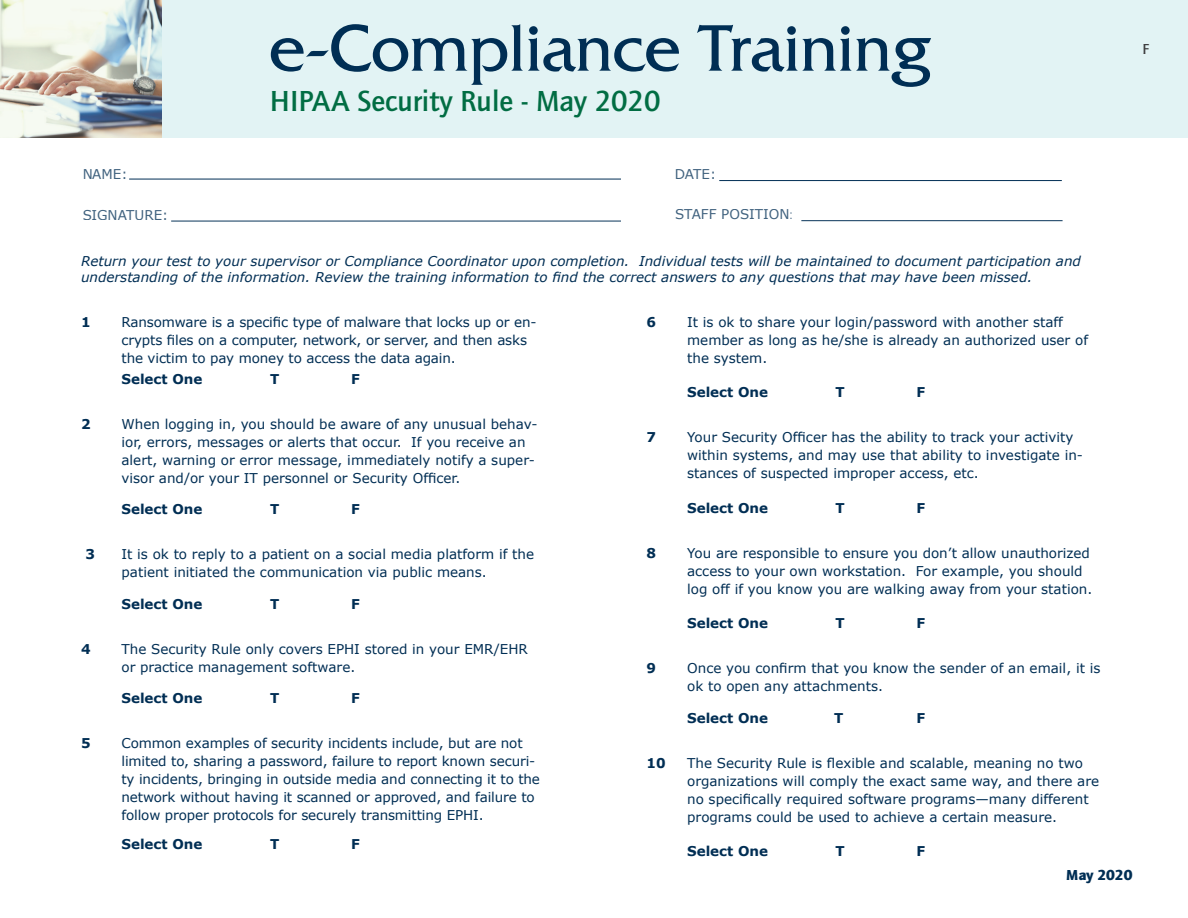
<style>
.page{position:relative;width:1188px;height:918px;background:#fff}
.page>*{position:absolute;margin:0;border:0;box-sizing:border-box;transform-origin:0 0}
.t1{font:69px "Friz Quadrata";color:#002e54}
.t2{font:500 30px "Quay Sans";color:#016d43}
.t3{font:900 15px "Quay Sans";color:#002e54}
.t4{font:500 15px "Quay Sans";color:#3e3e3f}
.t5{font:13.5px/18px "Verdana";color:#002e54}
.t6{font:italic 13.5px/16.5px "Verdana";color:#002e54}
.t7{font:700 13.5px "Verdana";color:#002e54}
.s1{font-family:"Quay Sans"}
</style>
<div class="page">
<div style="left:0;top:0;width:1188px;height:137px;background:#e2f3f4"></div>
<hr style="left:129px;top:179px;width:492px;height:1px;background:#002e54">
<hr style="left:719px;top:180px;width:343px;height:1px;background:#002e54">
<hr style="left:171px;top:221px;width:450px;height:1px;background:#002e54">
<hr style="left:801px;top:220px;width:262px;height:1px;background:#002e54">
<img style="left:0;top:0;width:162px;height:137px">
<h1 class="t1" style="left:269px;top:10px;width:664px">e-Compliance Training</h1>
<h2 class="t2" style="left:270px;top:84px;width:392px">HIPAA Security Rule - May 2020</h2>
<p class="t4" style="left:1143px;top:41px;width:8px">F</p>
<p class="t5" style="left:82px;top:166px;width:47px">NAME:</p>
<p class="t5" style="left:674px;top:166px;width:43px">DATE:</p>
<p class="t5" style="left:82px;top:206px;width:88px">SIGNATURE:</p>
<p class="t5" style="left:675px;top:206px;width:119px">STAFF POSITION<span class="s1">:</span></p>
<p class="t6" style="left:81px;top:253px;width:1001px">Return your test to your supervisor or Compliance Coordinator upon completion. Individual tests will be maintained to document participation and understanding of the information. Review the training information to find the correct answers to any questions that may have been missed.</p>
<p class="t7" style="left:81px;top:313px;width:11px">1</p>
<p class="t5" style="left:122px;top:313px;width:417px">Ransomware is a specific type of malware that locks up or en&shy;crypts files on a computer, network, or server, and then asks the victim to pay money to access the data again.</p>
<p class="t7" style="left:122px;top:370px;width:82px">Select One</p>
<p class="t7" style="left:270px;top:370px;width:11px">T</p>
<p class="t7" style="left:351px;top:370px;width:10px">F</p>
<p class="t7" style="left:81px;top:415px;width:11px">2</p>
<p class="t5" style="left:122px;top:415px;width:418px">When logging in, you should be aware of any unusual behav&shy;ior, errors, messages or alerts that occur. If you receive an alert, warning or error message, immediately notify a super&shy;visor and/or your IT personnel or Security Officer.</p>
<p class="t7" style="left:122px;top:501px;width:82px">Select One</p>
<p class="t7" style="left:270px;top:501px;width:11px">T</p>
<p class="t7" style="left:351px;top:501px;width:10px">F</p>
<p class="t7" style="left:86px;top:546px;width:11px">3</p>
<p class="t5" style="left:122px;top:546px;width:414px">It is ok to reply to a patient on a social media platform if the patient initiated the communication via public means.</p>
<p class="t7" style="left:122px;top:595px;width:82px">Select One</p>
<p class="t7" style="left:270px;top:595px;width:11px">T</p>
<p class="t7" style="left:351px;top:595px;width:10px">F</p>
<p class="t7" style="left:81px;top:640px;width:11px">4</p>
<p class="t5" style="left:122px;top:640px;width:408px">The Security Rule only covers EPHI stored in your EMR/EHR or practice management software.</p>
<p class="t7" style="left:122px;top:690px;width:82px">Select One</p>
<p class="t7" style="left:270px;top:690px;width:11px">T</p>
<p class="t7" style="left:351px;top:690px;width:10px">F</p>
<p class="t7" style="left:81px;top:735px;width:11px">5</p>
<p class="t5" style="left:122px;top:735px;width:420px">Common examples of security incidents include, but are not limited to, sharing a password, failure to report known securi&shy;ty incidents, bringing in outside media and connecting it to the network without having it scanned or approved, and failure to follow proper protocols for securely transmitting EPHI.</p>
<p class="t7" style="left:122px;top:835px;width:82px">Select One</p>
<p class="t7" style="left:270px;top:835px;width:11px">T</p>
<p class="t7" style="left:351px;top:835px;width:10px">F</p>
<p class="t7" style="left:647px;top:313px;width:11px">6</p>
<p class="t5" style="left:687px;top:313px;width:402px">It is ok to share your login/password with another staff member as long as he/she is already an authorized user of the system.</p>
<p class="t7" style="left:687px;top:384px;width:82px">Select One</p>
<p class="t7" style="left:836px;top:384px;width:11px">T</p>
<p class="t7" style="left:917px;top:384px;width:10px">F</p>
<p class="t7" style="left:647px;top:429px;width:11px">7</p>
<p class="t5" style="left:687px;top:429px;width:397px">Your Security Officer has the ability to track your activity within systems, and may use that ability to investigate in&shy;stances of suspected improper access, etc.</p>
<p class="t7" style="left:687px;top:499px;width:82px">Select One</p>
<p class="t7" style="left:836px;top:499px;width:11px">T</p>
<p class="t7" style="left:917px;top:499px;width:10px">F</p>
<p class="t7" style="left:647px;top:544px;width:11px">8</p>
<p class="t5" style="left:687px;top:544px;width:407px">You are responsible to ensure you don’t allow unauthorized access to your own workstation. For example, you should log off if you know you are walking away from your station.</p>
<p class="t7" style="left:687px;top:615px;width:82px">Select One</p>
<p class="t7" style="left:836px;top:615px;width:11px">T</p>
<p class="t7" style="left:917px;top:615px;width:10px">F</p>
<p class="t7" style="left:647px;top:660px;width:11px">9</p>
<p class="t5" style="left:687px;top:660px;width:415px">Once you confirm that you know the sender of an email, it is ok to open any attachments.</p>
<p class="t7" style="left:687px;top:709px;width:82px">Select One</p>
<p class="t7" style="left:834px;top:709px;width:11px">T</p>
<p class="t7" style="left:917px;top:709px;width:10px">F</p>
<p class="t7" style="left:647px;top:754px;width:21px">10</p>
<p class="t5" style="left:687px;top:754px;width:414px">The Security Rule is flexible and scalable, meaning no two organizations will comply the exact same way, and there are no specifically required software programs—many different programs could be used to achieve a certain measure.</p>
<p class="t7" style="left:687px;top:843px;width:82px">Select One</p>
<p class="t7" style="left:836px;top:843px;width:11px">T</p>
<p class="t7" style="left:917px;top:843px;width:10px">F</p>
<p class="t3" style="left:1066px;top:866px;width:68px">May 2020</p>
</div>
